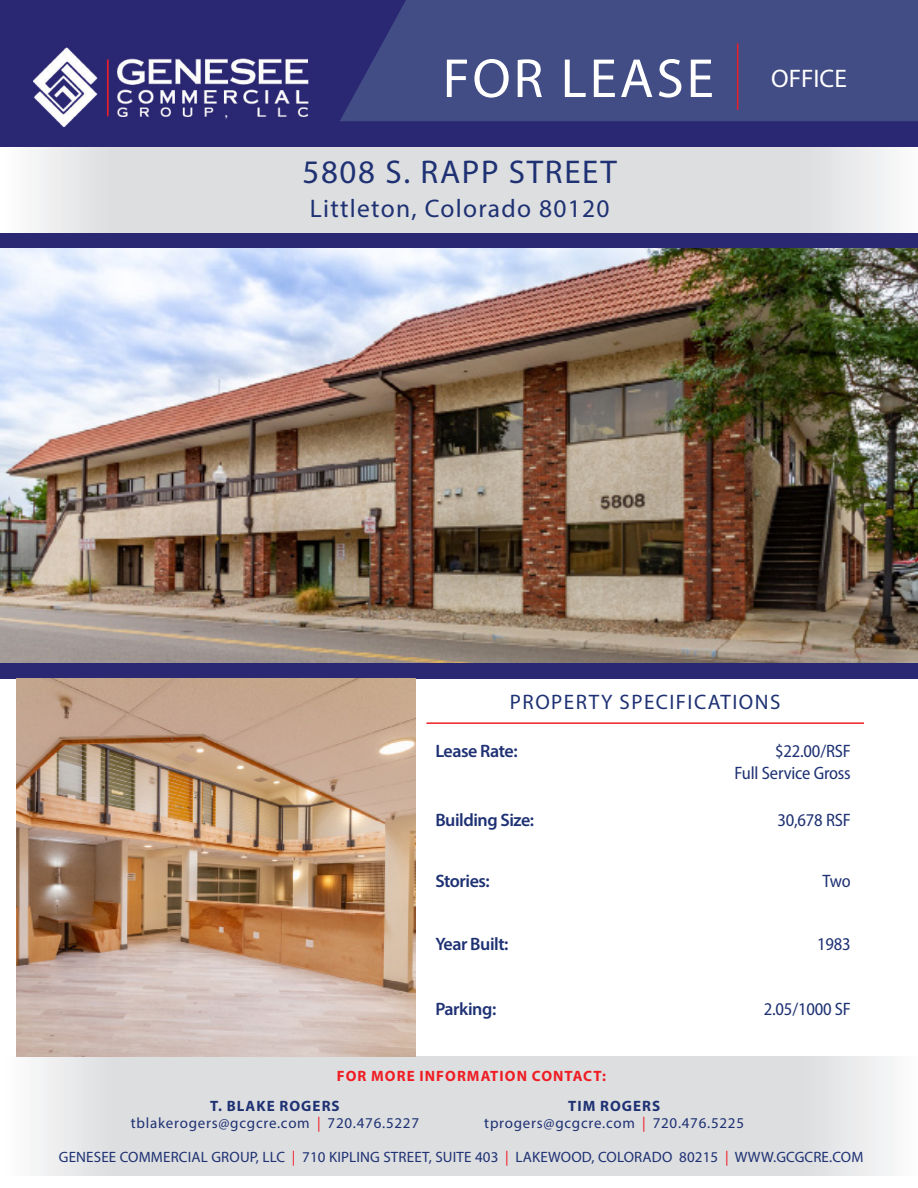
<style>
.page{position:relative;width:918px;height:1188px;background:#fff}
.page>*{position:absolute;margin:0;border:0;box-sizing:border-box;transform-origin:0 0}
.t1{font:55.5px "Myriad Pro";letter-spacing:.05em;color:#fff}
.t2{font:33px "Myriad Pro";letter-spacing:.05em;color:#1e3173}
.t3{font:25.5px "Myriad Pro";letter-spacing:.05em;color:#1e3173}
.t4{font:25.5px "Myriad Pro";color:#fff}
.t5{font:21px "Myriad Pro";letter-spacing:.07em;color:#1e3173}
.t6{font:semi-condensed 18px "Myriad Pro";letter-spacing:-.01em;color:#1e3173}
.t7{font:600 18px "Myriad Pro";letter-spacing:-.025em;color:#1e3173}
.t8{font:15px "Myriad Pro";letter-spacing:.01em;color:#1e3173}
.t9{font:15px/16.5px "Myriad Pro";letter-spacing:.05em;color:#1e3173;text-align:center}
.t10{font:700 15px "Myriad Pro";letter-spacing:.07em;color:#ee1d23}
.s1{font-weight:700}
.s2{color:#ee1d23}
</style>
<div class="page">
<div style="left:0;top:0;width:918px;height:678px;background:#2a2773"></div>
<div style="left:340px;top:0;width:578px;height:121px;background:#424c85"></div>
<img style="left:0;top:248px;width:918px;height:415px">
<svg style="left:0;top:148px;width:918px;height:85px;background:#e0e1e3"></svg>
<svg style="left:16px;top:1056px;width:876px;height:119px;background:#dfe0e2"></svg>
<img style="left:34px;top:47px;width:275px;height:81px">
<hr style="left:737px;top:43px;width:1px;height:67px;background:#ed1f26">
<hr style="left:426px;top:722px;width:438px;height:2px;background:#ed1f26">
<img style="left:16px;top:678px;width:399px;height:378px">
<p class="t1" style="left:443px;top:44px;width:273px">FOR LEASE</p>
<p class="t4" style="left:771px;top:63px;width:77px">OFFICE</p>
<p class="t2" style="left:303px;top:152px;width:316px">5808 S. RAPP STREET</p>
<p class="t3" style="left:310px;top:193px;width:301px">Littleton, Colorado 80120</p>
<p class="t5" style="left:510px;top:689px;width:272px">PROPERTY SPECIFICATIONS</p>
<p class="t7" style="left:435px;top:739px;width:84px">Lease Rate:</p>
<p class="t6" style="left:775px;top:740px;width:77px">$22.00/RSF</p>
<p class="t6" style="left:735px;top:761px;width:118px">Full Service Gross</p>
<p class="t7" style="left:435px;top:808px;width:100px">Building Size:</p>
<p class="t6" style="left:777px;top:809px;width:75px">30,678 RSF</p>
<p class="t7" style="left:435px;top:869px;width:56px">Stories:</p>
<p class="t6" style="left:823px;top:870px;width:30px">Two</p>
<p class="t7" style="left:435px;top:933px;width:75px">Year Built:</p>
<p class="t6" style="left:817px;top:933px;width:35px">1983</p>
<p class="t7" style="left:435px;top:997px;width:62px">Parking:</p>
<p class="t6" style="left:764px;top:998px;width:89px">2.05/1000 SF</p>
<p class="t10" style="left:337px;top:1066px;width:271px">FOR MORE INFORMATION CONTACT:</p>
<p class="t9" style="left:131px;top:1098px;width:290px"><span class="s1">T. BLAKE ROGERS </span>tblakerogers@gcgcre.com <span class="s2">|</span> 720.476.5227</p>
<p class="t9" style="left:484px;top:1098px;width:261px"><span class="s1">TIM ROGERS<br></span>tprogers@gcgcre.com <span class="s2">|</span> 720.476.5225</p>
<p class="t8" style="left:59px;top:1148px;width:806px">GENESEE COMMERCIAL GROUP, LLC <span class="s2">|</span> 710 KIPLING STREET, SUITE 403 <span class="s2">|</span> LAKEWOOD, COLORADO 80215 <span class="s2">|</span> WWW.GCGCRE.COM</p>
</div>
